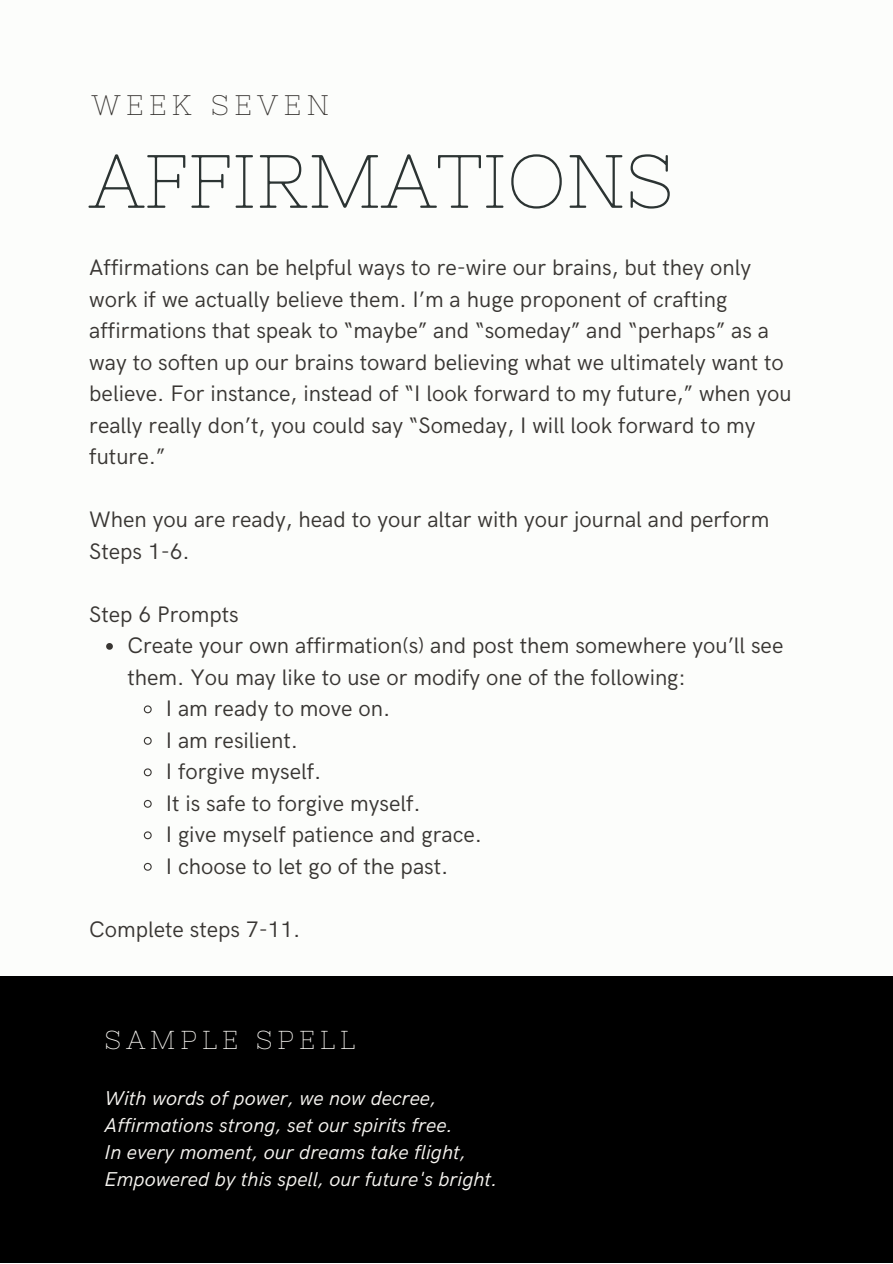
<style>
.page{position:relative;width:893px;height:1264px;background:#fff}
.page>*{position:absolute;margin:0;border:0;box-sizing:border-box;transform-origin:0 0}
.t1{font:75.3px "Nixie One";color:#2c3433}
.t2{font:28.2px "Nixie One";letter-spacing:.2em;color:#393633}
.t3{font:25.95px "Nixie One";letter-spacing:.2em;color:#f6f4f0}
.t4{font:22.5px/31.5px "HK Grotesk";color:#393633}
.t5{font:italic 20.1px "HK Grotesk";color:#f6f4f0}
</style>
<div class="page">
<div style="left:0;top:0;width:892px;height:1262px;background:#fcfdfb"></div>
<svg style="left:106px;top:643px;width:7px;height:6px"></svg>
<svg style="left:143px;top:705px;width:9px;height:9px"></svg>
<svg style="left:143px;top:736px;width:9px;height:9px"></svg>
<svg style="left:143px;top:768px;width:9px;height:9px"></svg>
<svg style="left:143px;top:799px;width:9px;height:9px"></svg>
<svg style="left:143px;top:831px;width:9px;height:9px"></svg>
<svg style="left:143px;top:862px;width:9px;height:9px"></svg>
<div style="left:0;top:976px;width:892px;height:286px;background:#000"></div>
<p class="t2" style="left:92px;top:89px;width:238px">WEEK SEVEN</p>
<p class="t1" style="left:89px;top:138px;width:586px">AFFIRMATIONS</p>
<p class="t4" style="left:89px;top:253px;width:704px">Affirmations can be helpful ways to re-wire our brains, but they only work if we actually believe them. I’m a huge proponent of crafting affirmations that speak to “maybe” and “someday” and “perhaps” as a way to soften up our brains toward believing what we ultimately want to believe. For instance, instead of “I look forward to my future,” when you really really don’t, you could say “Someday, I will look forward to my future.”</p>
<p class="t4" style="left:89px;top:504px;width:681px">When you are ready, head to your altar with your journal and perform<br>Steps 1-6.</p>
<p class="t4" style="left:89px;top:599px;width:151px">Step 6 Prompts</p>
<p class="t4" style="left:127px;top:630px;width:657px">Create your own affirmation(s) and post them somewhere you’ll see them. You may like to use or modify one of the following:</p>
<p class="t4" style="left:166px;top:693px;width:226px">I am ready to move on.</p>
<p class="t4" style="left:166px;top:725px;width:134px">I am resilient.</p>
<p class="t4" style="left:166px;top:756px;width:157px">I forgive myself.</p>
<p class="t4" style="left:166px;top:788px;width:256px">It is safe to forgive myself.</p>
<p class="t4" style="left:166px;top:819px;width:318px">I give myself patience and grace.</p>
<p class="t4" style="left:166px;top:851px;width:284px">I choose to let go of the past.</p>
<p class="t4" style="left:89px;top:914px;width:213px">Complete steps 7-11.</p>
<p class="t3" style="left:105px;top:1024px;width:252px">SAMPLE SPELL</p>
<p class="t5" style="left:105px;top:1086px;width:333px">With words of power, we now decree,</p>
<p class="t5" style="left:105px;top:1113px;width:350px">Affirmations strong, set our spirits free.</p>
<p class="t5" style="left:105px;top:1140px;width:363px">In every moment, our dreams take flight,</p>
<p class="t5" style="left:105px;top:1167px;width:395px">Empowered by this spell, our future's bright.</p>
</div>
